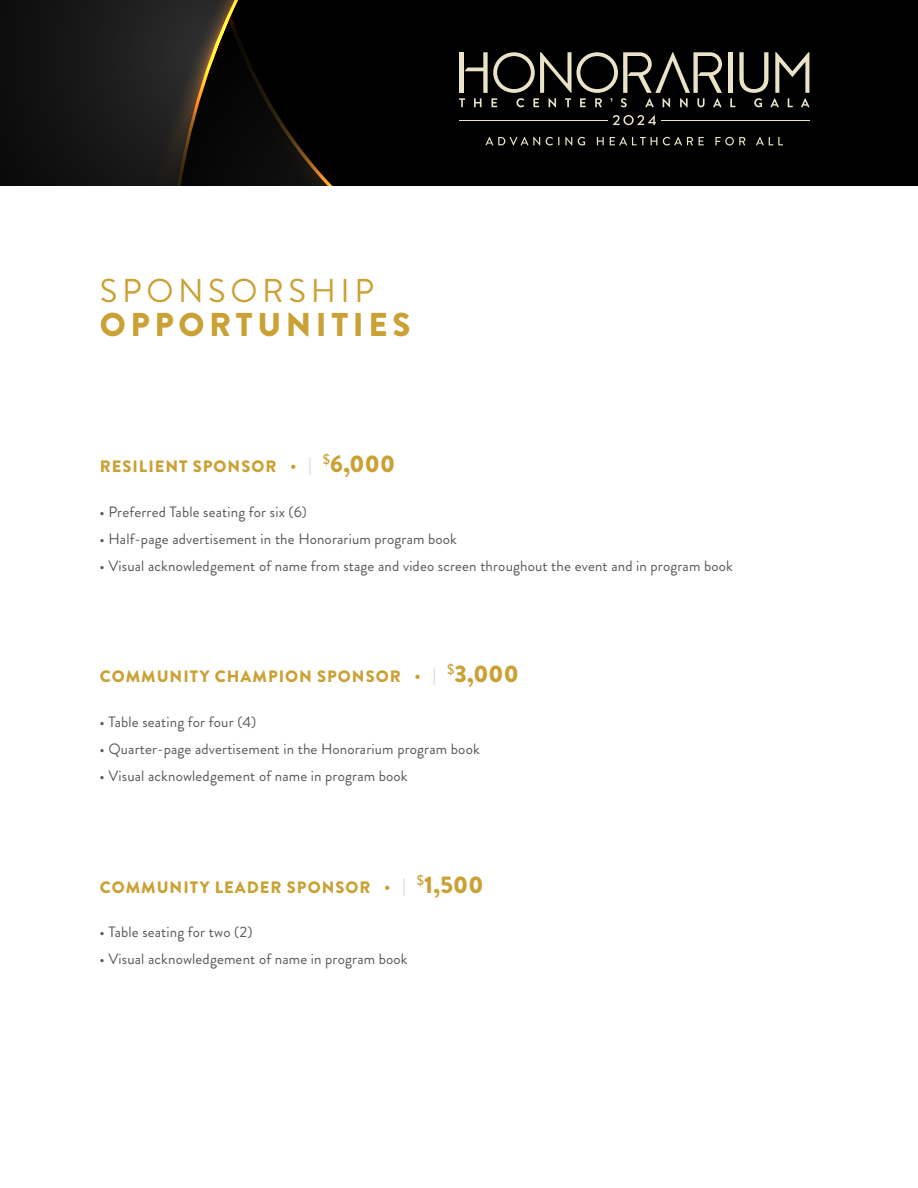
<style>
.page{position:relative;width:918px;height:1188px;background:#fff}
.page>*{position:absolute;margin:0;border:0;box-sizing:border-box;transform-origin:0 0}
.t1{font:900 33px "Brandon Grotesque";letter-spacing:.14em;color:#caa134}
.t2{font:33px "Brandon Grotesque";letter-spacing:.14em;color:#caa134}
.t3{font:900 24px "Brandon Grotesque";letter-spacing:.01em;color:#caa134}
.t4{font:900 16.5px "Brandon Grotesque";letter-spacing:.06em;color:#caa134}
.t5{font:15px "Brandon Grotesque";letter-spacing:.01em;color:#57585a}
.s1{font-weight:700}
.s2{font-weight:100;color:#808285}
</style>
<div class="page">
<div style="left:0;top:0;width:918px;height:186px;background:#000"></div>
<svg style="left:0;top:0;width:143px;height:186px"></svg>
<svg style="left:143px;top:0;width:667px;height:186px"></svg>
<p class="t2" style="left:100px;top:268px;width:276px">SPONSORSHIP</p>
<p class="t1" style="left:100px;top:301px;width:312px">OPPORTUNITIES</p>
<p class="t4" style="left:100px;top:455px;width:213px">RESILIENT SPONSOR <span class="s1">•</span> <span class="s2">|</span></p>
<p class="t3" style="left:323px;top:447px;width:74px"><sup>$</sup>6,000</p>
<p class="t5" style="left:100px;top:501px;width:209px">• Preferred Table seating for six (6)</p>
<p class="t5" style="left:100px;top:528px;width:359px">• Half-page advertisement in the Honorarium program book</p>
<p class="t5" style="left:100px;top:555px;width:635px">• Visual acknowledgement of name from stage and video screen throughout the event and in program book</p>
<p class="t4" style="left:100px;top:665px;width:338px">COMMUNITY CHAMPION SPONSOR <span class="s1">•</span> <span class="s2">|</span></p>
<p class="t3" style="left:447px;top:657px;width:73px"><sup>$</sup>3,000</p>
<p class="t5" style="left:100px;top:711px;width:158px">• Table seating for four (4)</p>
<p class="t5" style="left:100px;top:738px;width:382px">• Quarter-page advertisement in the Honorarium program book</p>
<p class="t5" style="left:100px;top:765px;width:310px">• Visual acknowledgement of name in program book</p>
<p class="t4" style="left:100px;top:875px;width:307px">COMMUNITY LEADER SPONSOR <span class="s1">•</span> <span class="s2">|</span></p>
<p class="t3" style="left:417px;top:867px;width:68px"><sup>$</sup>1,500</p>
<p class="t5" style="left:100px;top:922px;width:155px">• Table seating for two (2)</p>
<p class="t5" style="left:100px;top:949px;width:310px">• Visual acknowledgement of name in program book</p>
</div>
